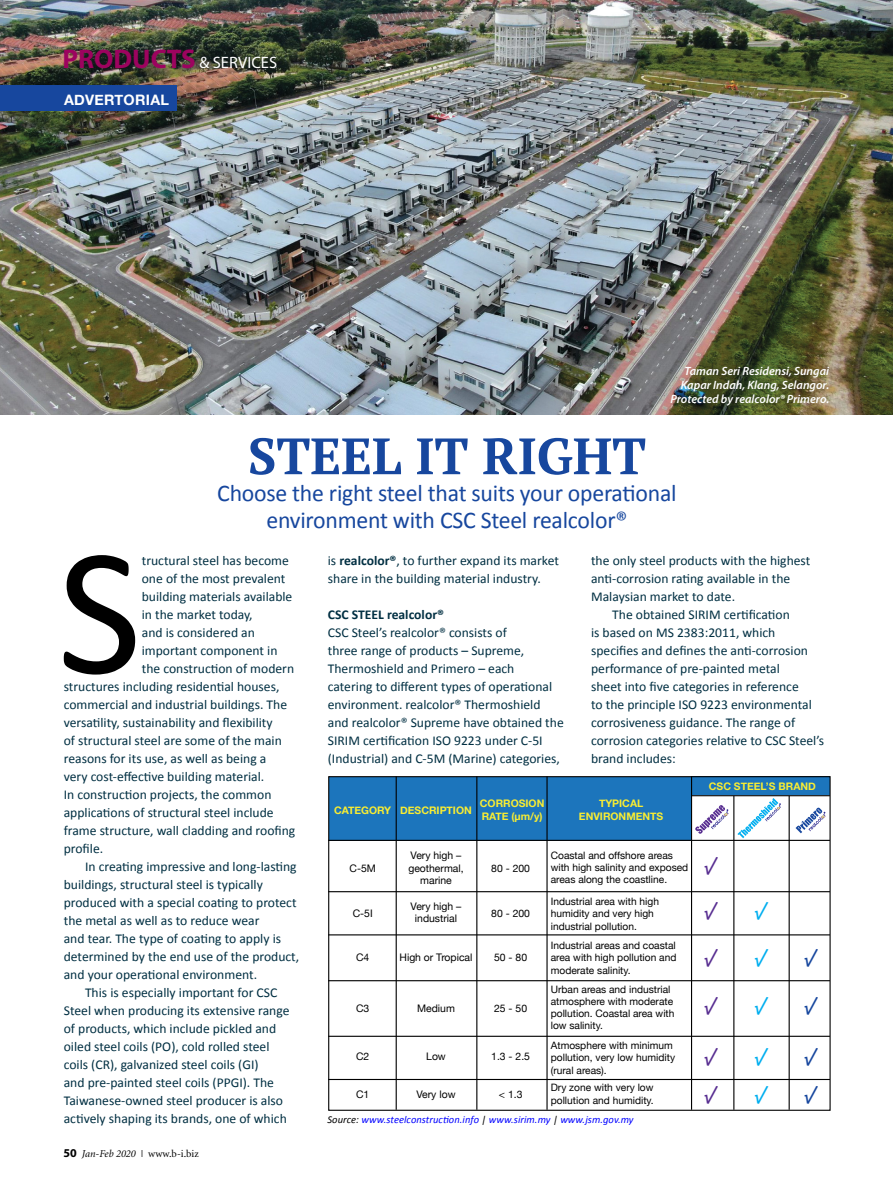
<style>
.page{position:relative;width:893px;height:1191px;background:#fff}
.page>*{position:absolute;margin:0;border:0;box-sizing:border-box;transform-origin:0 0}
.t1{font:183.6px "Calibri";color:#000}
.t2{font:700 51px "PT Serif";color:#17479e}
.t3{font:24px/27px "Calibri";letter-spacing:-.01em;color:#17479e;text-align:center}
.t4{font:16.5px "Myriad";color:#fff}
.t5{font:700 14.4px "Helvetica Neue";letter-spacing:.02em;color:#fff}
.t6{font:13.5px/18px "Calibri";color:#002f42}
.t7{font:700 13.5px "Calibri";color:#002f42}
.t8{font:italic 600 12px/14.4px "Myriad Pro";color:#fff;text-align:right}
.t9{font:italic 10.5px "Calibri";letter-spacing:.005em;color:#00f}
.t10{font:10.5px "Minion";color:#000}
.t11{font:10.35px/12.5px "Helvetica Neue";color:#000;text-align:center}
.t12{font:700 10.35px/12.5px "Helvetica Neue";color:#f9ed32;text-align:center}
.t13{font:10.2px/12.3px "Helvetica Neue";color:#000}
.s1{font-weight:700;font-size:27px;color:#9d035f}
.s2{font-weight:700}
.s3{color:#000}
.s4{font-family:"Myriad";font-weight:700;font-size:12px}
.s5{font-style:italic}
</style>
<div class="page">
<img style="left:0;top:0;width:893px;height:415px">
<div style="left:0;top:85px;width:177px;height:26px;background:#17479e"></div>
<svg style="left:328px;top:776px;width:503px;height:335px"></svg>
<hr style="left:328px;top:839px;width:502px;height:2px;background:#000">
<hr style="left:691px;top:795px;width:139px;height:1px;background:#000">
<hr style="left:328px;top:891px;width:502px;height:1px;background:#000">
<hr style="left:328px;top:934px;width:502px;height:1px;background:#000">
<hr style="left:328px;top:980px;width:502px;height:1px;background:#000">
<hr style="left:328px;top:1035px;width:502px;height:1px;background:#000">
<hr style="left:328px;top:1079px;width:502px;height:1px;background:#000">
<hr style="left:396px;top:776px;width:1px;height:333px;background:#000">
<hr style="left:476px;top:776px;width:1px;height:333px;background:#000">
<hr style="left:546px;top:776px;width:2px;height:333px;background:#000">
<hr style="left:691px;top:776px;width:1px;height:333px;background:#000">
<hr style="left:733px;top:796px;width:1px;height:313px;background:#000">
<hr style="left:789px;top:796px;width:1px;height:313px;background:#000">
<img style="left:811px;top:805px;width:20px;height:23px">
<svg style="left:796px;top:807px;width:30px;height:26px"></svg>
<img style="left:714px;top:802px;width:23px;height:24px">
<svg style="left:695px;top:805px;width:34px;height:28px"></svg>
<img style="left:768px;top:797px;width:21px;height:22px">
<svg style="left:737px;top:798px;width:44px;height:40px"></svg>
<svg style="left:702px;top:853px;width:16px;height:22px"></svg>
<svg style="left:702px;top:899px;width:16px;height:21px"></svg>
<svg style="left:702px;top:945px;width:16px;height:22px"></svg>
<svg style="left:702px;top:994px;width:16px;height:21px"></svg>
<svg style="left:702px;top:1045px;width:16px;height:22px"></svg>
<svg style="left:702px;top:1083px;width:16px;height:21px"></svg>
<svg style="left:753px;top:899px;width:16px;height:21px"></svg>
<svg style="left:753px;top:945px;width:16px;height:22px"></svg>
<svg style="left:753px;top:994px;width:16px;height:21px"></svg>
<svg style="left:753px;top:1045px;width:16px;height:22px"></svg>
<svg style="left:753px;top:1083px;width:16px;height:21px"></svg>
<svg style="left:802px;top:945px;width:16px;height:22px"></svg>
<svg style="left:803px;top:994px;width:15px;height:21px"></svg>
<svg style="left:803px;top:1045px;width:15px;height:22px"></svg>
<svg style="left:803px;top:1083px;width:15px;height:21px"></svg>
<p class="t4" style="left:63px;top:54px;width:216px"><span class="s1">PRODUCTS</span> &amp; SERVICES</p>
<p class="t5" style="left:64px;top:89px;width:107px">ADVERTORIAL</p>
<p class="t8" style="left:670px;top:363px;width:160px">Taman Seri Residensi, Sungai<br>Kapar Indah, Klang, Selangor.<br>Protected by realcolor® Primero.</p>
<h2 class="t2" style="left:248px;top:423px;width:400px">STEEL IT RIGHT</h2>
<h3 class="t3" style="left:217px;top:480px;width:461px">Choose the right steel that suits your operational environment with CSC Steel realcolor®</h3>
<p class="t6" style="left:591px;top:551px;width:221px">the only steel products with the highest</p>
<p class="t6" style="left:591px;top:569px;width:201px">anti-corrosion rating available in the</p>
<p class="t6" style="left:591px;top:587px;width:146px">Malaysian market to date.</p>
<p class="t6" style="left:612px;top:605px;width:179px">The obtained SIRIM certification</p>
<p class="t6" style="left:591px;top:623px;width:186px">is based on MS 2383:2011, which</p>
<p class="t6" style="left:591px;top:641px;width:218px">specifies and defines the anti-corrosion</p>
<p class="t6" style="left:591px;top:659px;width:190px">performance of pre-painted metal</p>
<p class="t6" style="left:591px;top:677px;width:209px">sheet into five categories in reference</p>
<p class="t6" style="left:591px;top:695px;width:222px">to the principle ISO 9223 environmental</p>
<p class="t6" style="left:591px;top:713px;width:206px">corrosiveness guidance. The range of</p>
<p class="t6" style="left:591px;top:731px;width:235px">corrosion categories relative to CSC Steel’s</p>
<p class="t6" style="left:591px;top:749px;width:86px">brand includes:</p>
<h1 class="t1" style="left:57px;top:496px;width:86px">S</h1>
<p class="t6" style="left:142px;top:551px;width:149px">tructural steel has become</p>
<p class="t6" style="left:328px;top:551px;width:233px">is <span class="s2">realcolor®</span>, to further expand its market share in the building material industry.</p>
<p class="t7" style="left:328px;top:606px;width:118px">CSC STEEL realcolor®</p>
<p class="t6" style="left:328px;top:623px;width:237px">CSC Steel’s realcolor® consists of<br>three range of products – Supreme, Thermoshield and Primero – each<br>catering to different types of operational environment. realcolor® Thermoshield and realcolor® Supreme have obtained the SIRIM certification ISO 9223 under C-5I (Industrial) and C-5M (Marine) categories,</p>
<p class="t6" style="left:142px;top:569px;width:145px">one of the most prevalent</p>
<p class="t6" style="left:142px;top:587px;width:152px">building materials available</p>
<p class="t6" style="left:142px;top:605px;width:112px">in the market today,</p>
<p class="t6" style="left:142px;top:623px;width:115px">and is considered an</p>
<p class="t6" style="left:142px;top:641px;width:137px">important component in</p>
<p class="t6" style="left:142px;top:659px;width:154px">the construction of modern</p>
<p class="t6" style="left:64px;top:677px;width:217px">structures including residential houses,</p>
<p class="t6" style="left:64px;top:695px;width:225px">commercial and industrial buildings. The</p>
<p class="t6" style="left:64px;top:713px;width:210px">versatility, sustainability and flexibility</p>
<p class="t6" style="left:64px;top:731px;width:220px">of structural steel are some of the main</p>
<p class="t6" style="left:64px;top:749px;width:204px">reasons for its use, as well as being a</p>
<p class="t6" style="left:64px;top:767px;width:202px">very cost-effective building material.</p>
<p class="t6" style="left:64px;top:785px;width:209px">In construction projects, the common</p>
<p class="t6" style="left:64px;top:803px;width:211px">applications of structural steel include</p>
<p class="t6" style="left:64px;top:821px;width:233px">frame structure, wall cladding and roofing</p>
<p class="t6" style="left:64px;top:839px;width:41px">profile.</p>
<p class="t6" style="left:85px;top:857px;width:213px">In creating impressive and long-lasting</p>
<p class="t6" style="left:64px;top:875px;width:201px">buildings, structural steel is typically</p>
<p class="t6" style="left:64px;top:893px;width:234px">produced with a special coating to protect</p>
<p class="t6" style="left:64px;top:911px;width:197px">the metal as well as to reduce wear</p>
<p class="t6" style="left:64px;top:929px;width:219px">and tear. The type of coating to apply is</p>
<p class="t6" style="left:64px;top:947px;width:237px">determined by the end use of the product,</p>
<p class="t6" style="left:64px;top:965px;width:195px">and your operational environment.</p>
<p class="t6" style="left:85px;top:983px;width:194px">This is especially important for CSC</p>
<p class="t6" style="left:64px;top:1001px;width:227px">Steel when producing its extensive range</p>
<p class="t6" style="left:64px;top:1019px;width:214px">of products, which include pickled and</p>
<p class="t6" style="left:64px;top:1037px;width:207px">oiled steel coils (PO), cold rolled steel</p>
<p class="t6" style="left:64px;top:1055px;width:196px">coils (CR), galvanized steel coils (GI)</p>
<p class="t6" style="left:64px;top:1073px;width:212px">and pre-painted steel coils (PPGI). The</p>
<p class="t6" style="left:64px;top:1091px;width:221px">Taiwanese-owned steel producer is also</p>
<p class="t6" style="left:64px;top:1109px;width:225px">actively shaping its brands, one of which</p>
<p class="t12" style="left:709px;top:780px;width:108px">CSC STEEL’S BRAND</p>
<p class="t12" style="left:480px;top:798px;width:66px;text-align:left">CORROSION<br>RATE (μm/y)</p>
<p class="t12" style="left:579px;top:798px;width:86px">TYPICAL<br>ENVIRONMENTS</p>
<p class="t12" style="left:334px;top:804px;width:139px">CATEGORY DESCRIPTION</p>
<p class="t13" style="left:551px;top:849px;width:139px">Coastal and offshore areas with high salinity and exposed areas along the coastline.</p>
<p class="t11" style="left:408px;top:850px;width:57px">Very high – geothermal, marine</p>
<p class="t11" style="left:350px;top:863px;width:28px">C-5M</p>
<p class="t11" style="left:491px;top:863px;width:40px">80 - 200</p>
<p class="t11" style="left:353px;top:907px;width:22px">C-5I</p>
<p class="t11" style="left:411px;top:900px;width:52px">Very high – industrial</p>
<p class="t13" style="left:551px;top:896px;width:110px">Industrial area with high humidity and very high industrial pollution.</p>
<p class="t11" style="left:491px;top:907px;width:40px">80 - 200</p>
<p class="t11" style="left:356px;top:951px;width:15px">C4</p>
<p class="t11" style="left:399px;top:951px;width:75px">High or Tropical</p>
<p class="t13" style="left:551px;top:940px;width:127px;text-align:justify">Industrial areas and coastal area with high pollution and moderate salinity.</p>
<p class="t11" style="left:494px;top:951px;width:34px">50 - 80</p>
<p class="t13" style="left:551px;top:983px;width:125px">Urban areas and industrial atmosphere with moderate pollution. Coastal area with low salinity.</p>
<p class="t11" style="left:356px;top:1002px;width:15px">C3</p>
<p class="t11" style="left:417px;top:1002px;width:39px">Medium</p>
<p class="t11" style="left:494px;top:1002px;width:34px">25 - 50</p>
<p class="t11" style="left:356px;top:1050px;width:15px">C2</p>
<p class="t11" style="left:426px;top:1050px;width:21px">Low</p>
<p class="t11" style="left:491px;top:1050px;width:40px">1.3 - 2.5</p>
<p class="t13" style="left:551px;top:1040px;width:126px">Atmosphere with minimum pollution, very low humidity (rural areas).</p>
<p class="t11" style="left:356px;top:1088px;width:15px">C1</p>
<p class="t11" style="left:416px;top:1088px;width:41px">Very low</p>
<p class="t11" style="left:499px;top:1088px;width:25px">&lt; 1.3</p>
<p class="t13" style="left:551px;top:1082px;width:104px">Dry zone with very low pollution and humidity.</p>
<p class="t9" style="left:327px;top:1112px;width:308px"><span class="s3">Source:</span> www.steelconstruction.info <span class="s3">|</span> www.sirim.my <span class="s3">|</span> www.jsm.gov.my</p>
<p class="t10" style="left:63px;top:1148px;width:137px"><span class="s4">50</span> <span class="s5">Jan-Feb 2020</span> | www.b-i.biz</p>
</div>
